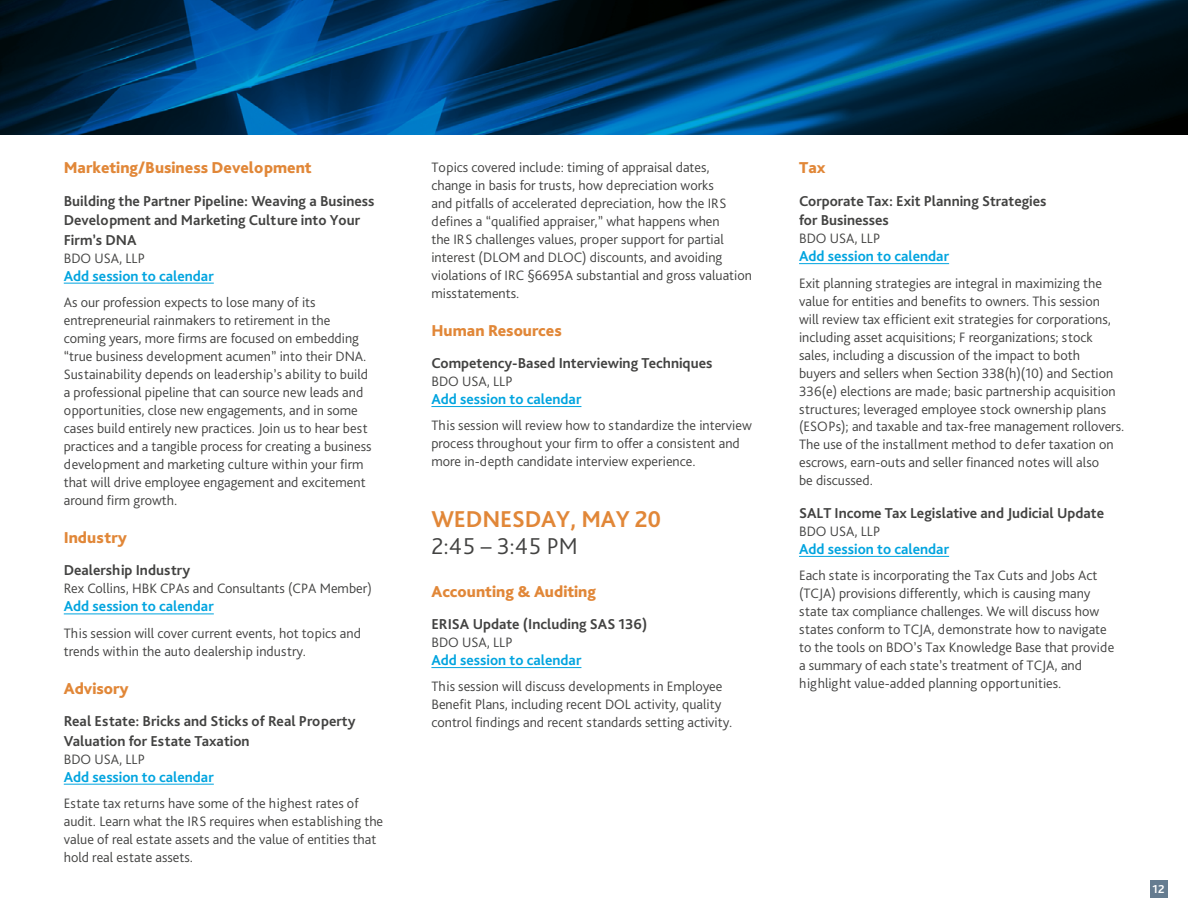
<style>
.page{position:relative;width:1188px;height:918px;background:#fff}
.page>*{position:absolute;margin:0;border:0;box-sizing:border-box;transform-origin:0 0}
.t1{font:700 24px "Bliss Pro";letter-spacing:-.005em;color:#e18738}
.t2{font:300 24px "Bliss Pro";color:#424241}
.t3{font:800 16.5px "Bliss Pro";color:#e18738}
.t4{font:700 15px/19.5px "Bliss Pro";color:#424241}
.t5{font:700 15px "Bliss Pro";color:#00a4df}
.t6{font:300 14.25px/18px "Bliss Pro";color:#424241}
.t7{font:700 12px "Bliss Pro";color:#fff}
</style>
<div class="page">
<img style="left:0;top:0;width:1188px;height:134px">
<hr style="left:64px;top:283px;width:150px;height:1px;background:#00a4df">
<hr style="left:64px;top:614px;width:150px;height:1px;background:#00a4df">
<hr style="left:64px;top:784px;width:150px;height:1px;background:#00a4df">
<hr style="left:431px;top:406px;width:150px;height:1px;background:#00a4df">
<hr style="left:431px;top:667px;width:150px;height:1px;background:#00a4df">
<hr style="left:799px;top:263px;width:150px;height:1px;background:#00a4df">
<hr style="left:799px;top:556px;width:150px;height:1px;background:#00a4df">
<div style="left:1150px;top:880px;width:17px;height:17px;background:#657c90"></div>
<p class="t3" style="left:64px;top:158px;width:249px">Marketing/Business Development</p>
<p class="t4" style="left:64px;top:190px;width:312px">Building the Partner Pipeline: Weaving a Business<br>Development and Marketing Culture into Your<br>Firm’s DNA</p>
<p class="t6" style="left:64px;top:248px;width:83px">BDO USA, LLP</p>
<p class="t5" style="left:64px;top:266px;width:152px">Add session to calendar</p>
<p class="t6" style="left:64px;top:293px;width:309px">As our profession expects to lose many of its entrepreneurial rainmakers to retirement in the coming years, more firms are focused on embedding “true business development acumen” into their DNA.<br>Sustainability depends on leadership’s ability to build a professional pipeline that can source new leads and opportunities, close new engagements, and in some cases build entirely new practices. Join us to hear best practices and a tangible process for creating a business development and marketing culture within your firm that will drive employee engagement and excitement around firm growth.</p>
<p class="t3" style="left:64px;top:527px;width:65px">Industry</p>
<p class="t4" style="left:64px;top:560px;width:128px">Dealership Industry</p>
<p class="t6" style="left:64px;top:579px;width:310px">Rex Collins, HBK CPAs and Consultants (CPA Member)</p>
<p class="t5" style="left:64px;top:597px;width:152px">Add session to calendar</p>
<p class="t6" style="left:64px;top:624px;width:299px">This session will cover current events, hot topics and trends within the auto dealership industry.</p>
<p class="t3" style="left:64px;top:678px;width:66px">Advisory</p>
<p class="t4" style="left:64px;top:711px;width:293px">Real Estate: Bricks and Sticks of Real Property<br>Valuation for Estate Taxation</p>
<p class="t6" style="left:64px;top:749px;width:83px">BDO USA, LLP</p>
<p class="t5" style="left:64px;top:767px;width:152px">Add session to calendar</p>
<p class="t6" style="left:64px;top:794px;width:321px">Estate tax returns have some of the highest rates of audit. Learn what the IRS requires when establishing the value of real estate assets and the value of entities that hold real estate assets.</p>
<p class="t6" style="left:431px;top:158px;width:322px">Topics covered include: timing of appraisal dates, change in basis for trusts, how depreciation works<br>and pitfalls of accelerated depreciation, how the IRS defines a “qualified appraiser,” what happens when<br>the IRS challenges values, proper support for partial interest (DLOM and DLOC) discounts, and avoiding violations of IRC §6695A substantial and gross valuation misstatements.</p>
<p class="t3" style="left:431px;top:320px;width:132px">Human Resources</p>
<p class="t4" style="left:431px;top:353px;width:282px">Competency-Based Interviewing Techniques</p>
<p class="t6" style="left:431px;top:372px;width:83px">BDO USA, LLP</p>
<p class="t5" style="left:431px;top:390px;width:152px">Add session to calendar</p>
<p class="t6" style="left:431px;top:416px;width:322px">This session will review how to standardize the interview process throughout your firm to offer a consistent and more in-depth candidate interview experience.</p>
<h1 class="t1" style="left:431px;top:505px;width:231px">WEDNESDAY, MAY 20</h1>
<h1 class="t2" style="left:431px;top:532px;width:148px">2:45 – 3:45 PM</h1>
<p class="t3" style="left:431px;top:581px;width:166px">Accounting &amp; Auditing</p>
<p class="t4" style="left:431px;top:614px;width:217px">ERISA Update (Including SAS 136)</p>
<p class="t6" style="left:431px;top:633px;width:83px">BDO USA, LLP</p>
<p class="t5" style="left:431px;top:651px;width:152px">Add session to calendar</p>
<p class="t6" style="left:431px;top:677px;width:302px">This session will discuss developments in Employee<br>Benefit Plans, including recent DOL activity, quality control findings and recent standards setting activity.</p>
<p class="t3" style="left:799px;top:158px;width:28px">Tax</p>
<p class="t4" style="left:799px;top:190px;width:249px">Corporate Tax: Exit Planning Strategies for Businesses</p>
<p class="t6" style="left:799px;top:229px;width:83px">BDO USA, LLP</p>
<p class="t5" style="left:799px;top:247px;width:152px">Add session to calendar</p>
<p class="t6" style="left:799px;top:273px;width:327px">Exit planning strategies are integral in maximizing the value for entities and benefits to owners. This session<br>will review tax efficient exit strategies for corporations, including asset acquisitions; F reorganizations; stock sales, including a discussion of the impact to both<br>buyers and sellers when Section 338(h)(10) and Section 336(e) elections are made; basic partnership acquisition structures; leveraged employee stock ownership plans (ESOPs); and taxable and tax-free management rollovers.<br>The use of the installment method to defer taxation on escrows, earn-outs and seller financed notes will also<br>be discussed.</p>
<p class="t4" style="left:799px;top:503px;width:307px">SALT Income Tax Legislative and Judicial Update</p>
<p class="t6" style="left:799px;top:522px;width:83px">BDO USA, LLP</p>
<p class="t5" style="left:799px;top:539px;width:152px">Add session to calendar</p>
<p class="t6" style="left:799px;top:566px;width:317px">Each state is incorporating the Tax Cuts and Jobs Act (TCJA) provisions differently, which is causing many state tax compliance challenges. We will discuss how states conform to TCJA, demonstrate how to navigate to the tools on BDO’s Tax Knowledge Base that provide a summary of each state’s treatment of TCJA, and highlight value-added planning opportunities.</p>
<p class="t7" style="left:1152px;top:881px;width:14px">12</p>
</div>
